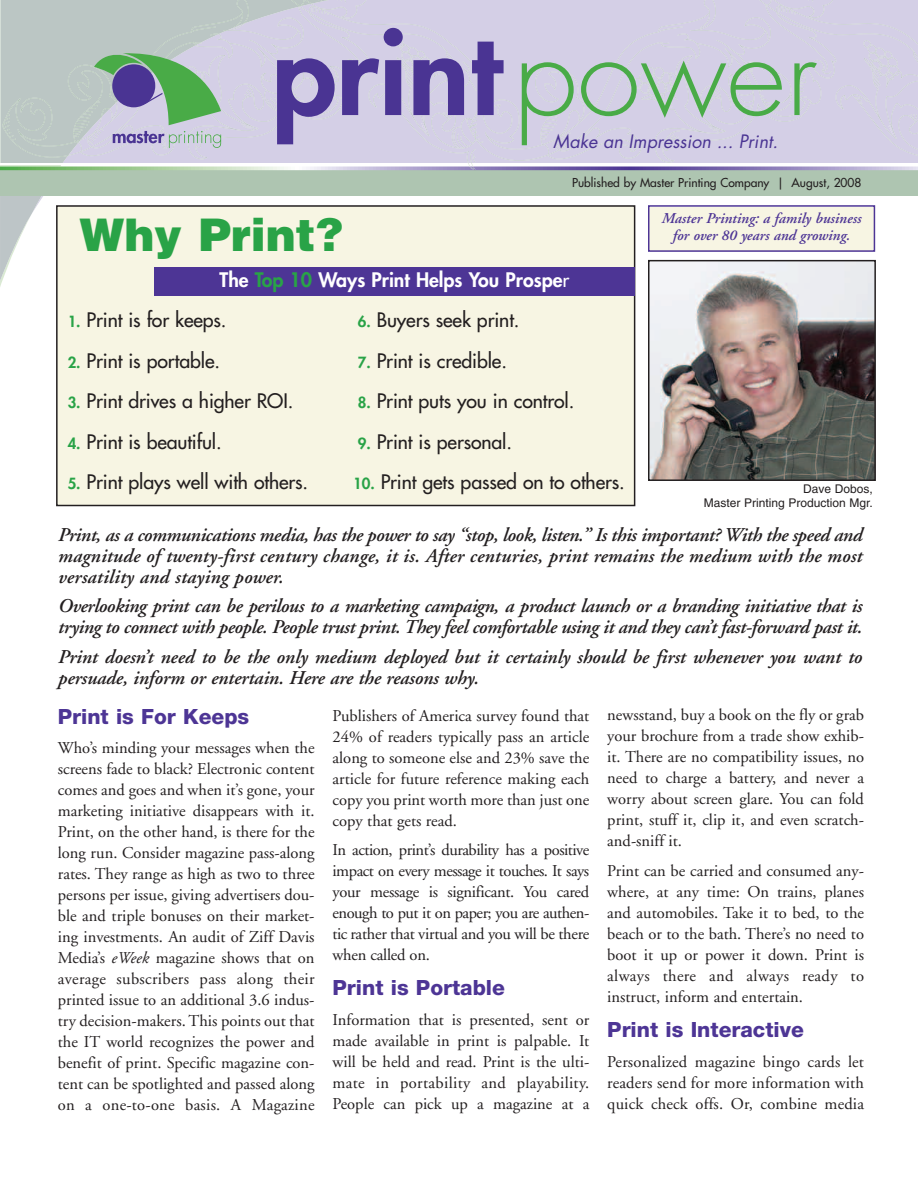
<style>
.page{position:relative;width:918px;height:1188px;background:#fff}
.page>*{position:absolute;margin:0;border:0;box-sizing:border-box;transform-origin:0 0}
.t1{font:900 45px "Helvetica";color:#29a347}
.t2{font:800 21px "Helvetica Neue";color:#4d3595}
.t3{font:italic 600 19.5px/21px "Adobe Garamond";letter-spacing:-.02em;color:#231f20}
.t4{font:19.5px "Futura";letter-spacing:-.005em;color:#231f20}
.t5{font:800 19.5px "Futura";color:#fff}
.t6{font:italic 18px "Futura";color:#4a3493}
.t7{font:16.5px/21px "Adobe Garamond";color:#231f20;text-align:justify}
.t8{font:italic 600 15px/16.5px "Adobe Garamond";color:#4d3595;text-align:center}
.t9{font:12px "Futura";color:#231f20}
.t10{font:12px/14.4px "Helvetica";color:#231f20;text-align:right}
.s1{color:#29a347}
.s2{font-weight:400}
.s3{font-weight:800;font-size:15px;color:#29a347}
.s4{font-style:italic}
</style>
<div class="page">
<svg style="left:0;top:0;width:918px;height:301px;background:#c3c8d2"></svg>
<div style="left:58px;top:207px;width:576px;height:298px;background:#f7f5e3"></div>
<div style="left:56px;top:205px;width:579px;height:301px;border:2px solid #231f20"></div>
<div style="left:154px;top:267px;width:480px;height:29px;background:#4d3595"></div>
<img style="left:651px;top:263px;width:222px;height:215px">
<div style="left:648px;top:260px;width:228px;height:221px;border:2px solid #231f20"></div>
<div style="left:650px;top:207px;width:224px;height:43px;background:#f7f5e3"></div>
<div style="left:648px;top:205px;width:227px;height:47px;border:2px solid #4d3595"></div>
<p class="t6" style="left:553px;top:133px;width:226px">Make an Impression ... Print.</p>
<h1 class="t1" style="left:79px;top:209px;width:265px">Why Print?</h1>
<p class="t9" style="left:572px;top:177px;width:291px">Published by Master Printing Company | August, 2008</p>
<p class="t8" style="left:662px;top:212px;width:201px">Master Printing: a family business for over 80 years and growing.</p>
<p class="t5" style="left:220px;top:271px;width:351px">The <span class="s1">Top 10</span> Ways Print Helps You Prospe<span class="s2">r</span></p>
<p class="t4" style="left:68px;top:310px;width:160px"><span class="s3">1.</span> Print is for keeps.</p>
<p class="t4" style="left:68px;top:351px;width:154px"><span class="s3">2.</span> Print is portable.</p>
<p class="t4" style="left:68px;top:391px;width:227px"><span class="s3">3.</span> Print drives a higher ROI.</p>
<p class="t4" style="left:68px;top:432px;width:156px"><span class="s3">4.</span> Print is beautiful.</p>
<p class="t4" style="left:68px;top:472px;width:242px"><span class="s3">5.</span> Print plays well with others.</p>
<p class="t4" style="left:358px;top:310px;width:163px"><span class="s3">6.</span> Buyers seek print.</p>
<p class="t4" style="left:358px;top:351px;width:151px"><span class="s3">7.</span> Print is credible.</p>
<p class="t4" style="left:358px;top:391px;width:218px"><span class="s3">8.</span> Print puts you in control.</p>
<p class="t4" style="left:358px;top:432px;width:156px"><span class="s3">9.</span> Print is personal.</p>
<p class="t4" style="left:353px;top:472px;width:273px"><span class="s3">10.</span> Print gets passed on to others.</p>
<p class="t10" style="left:704px;top:483px;width:171px">Dave Dobos,<br>Master Printing Production Mgr.</p>
<p class="t3" style="left:58px;top:526px;width:806px;text-align:justify">Print, as a communications media, has the power to say “stop, look, listen.” Is this important? With the speed and magnitude of twenty-first century change, it is. After centuries, print remains the medium with the most versatility and staying power.</p>
<p class="t3" style="left:58px;top:597px;width:806px">Overlooking print can be perilous to a marketing campaign, a product launch or a branding initiative that is trying to connect with people. People trust print. They feel comfortable using it and they can’t fast-forward past it.</p>
<p class="t3" style="left:58px;top:648px;width:806px">Print doesn’t need to be the only medium deployed but it certainly should be first whenever you want to persuade, inform or entertain. Here are the reasons why.</p>
<p class="t2" style="left:58px;top:709px;width:193px">Print is For Keeps</p>
<p class="t7" style="left:58px;top:739px;width:258px">Who’s minding your messages when the screens fade to black? Electronic content comes and goes and when it’s gone, your marketing initiative disappears with it.<br>Print, on the other hand, is there for the long run. Consider magazine pass-along rates. They range as high as two to three persons per issue, giving advertisers dou&shy;ble and triple bonuses on their market&shy;ing investments. An audit of Ziff Davis Media’s <span class="s4">eWeek</span> magazine shows that on average subscribers pass along their printed issue to an additional 3.6 indus&shy;try decision-makers. This points out that the IT world recognizes the power and benefit of print. Specific magazine con&shy;tent can be spotlighted and passed along on a one-to-one basis. A Magazine</p>
<p class="t7" style="left:333px;top:706px;width:258px">Publishers of America survey found that 24% of readers typically pass an article along to someone else and 23% save the article for future reference making each copy you print worth more than just one copy that gets read.</p>
<p class="t7" style="left:333px;top:841px;width:258px">In action, print’s durability has a positive impact on every message it touches. It says your message is significant. You cared enough to put it on paper; you are authen&shy;tic rather that virtual and you will be there when called on.</p>
<p class="t2" style="left:333px;top:980px;width:174px">Print is Portable</p>
<p class="t7" style="left:333px;top:1010px;width:258px">Information that is presented, sent or made available in print is palpable. It will be held and read. Print is the ulti&shy;mate in portability and playability.<br>People can pick up a magazine at a</p>
<p class="t7" style="left:607px;top:706px;width:258px">newsstand, buy a book on the fly or grab your brochure from a trade show exhib&shy;it. There are no compatibility issues, no need to charge a battery, and never a worry about screen glare. You can fold print, stuff it, clip it, and even scratch&shy;and-sniff it.</p>
<p class="t7" style="left:607px;top:862px;width:258px">Print can be carried and consumed any&shy;where, at any time: On trains, planes and automobiles. Take it to bed, to the beach or to the bath. There’s no need to boot it up or power it down. Print is always there and always ready to instruct, inform and entertain.</p>
<p class="t2" style="left:607px;top:1022px;width:198px">Print is Interactive</p>
<p class="t7" style="left:607px;top:1052px;width:258px">Personalized magazine bingo cards let readers send for more information with quick check offs. Or, combine media</p>
</div>
